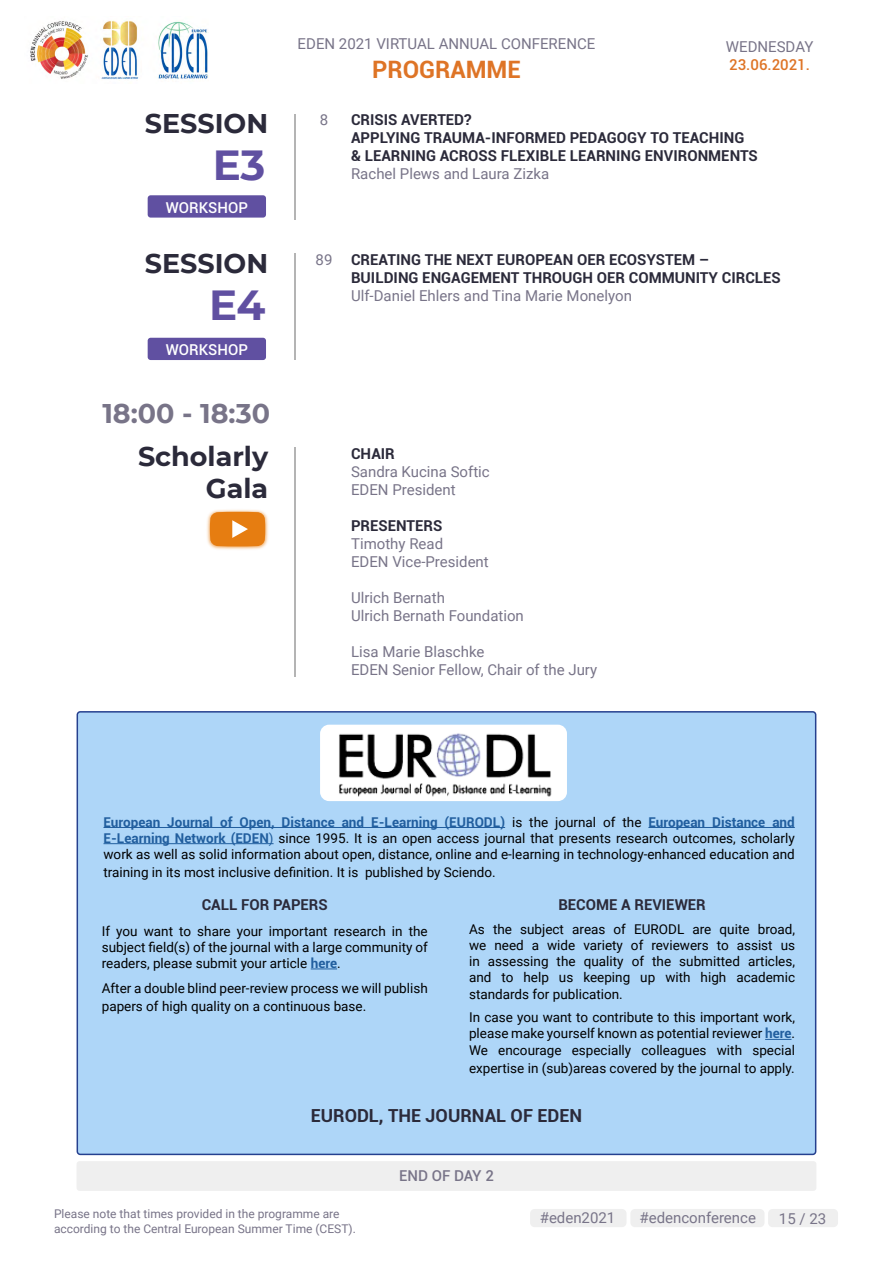
<style>
.page{position:relative;width:893px;height:1263px;background:#fff}
.page>*{position:absolute;margin:0;border:0;box-sizing:border-box;transform-origin:0 0}
.t1{font:700 42px "Montserrat";color:#6050a1}
.t2{font:700 27px/32.4px "Montserrat";color:#2b2a3a;text-align:right}
.t3{font:700 27px "Montserrat";color:#787488}
.t4{font:700 24px "Roboto";color:#de7426}
.t5{font:700 18px "Roboto";color:#2b2a3a}
.t6{font:15px/18px "Roboto";color:#787488}
.t7{font:700 15px/18px "Roboto";color:#2b2a3a}
.t8{font:500 15px "Roboto";color:#fff}
.t9{font:500 15px "Roboto";color:#de7426}
.t10{font:500 15px "Roboto";color:#787488}
.t11{font:13.5px/16.2px "Roboto";color:#000;text-align:justify}
.t12{font:12px/14.4px "Roboto";color:#787488}
.s1{font-weight:700;color:#215e9e}
.s2{color:#215e9e}
</style>
<div class="page">
<img style="left:30px;top:20px;width:179px;height:61px">
<div style="left:768px;top:1209px;width:70px;height:18px;background:#efefef;border-radius:4px"></div>
<div style="left:530px;top:1209px;width:96px;height:18px;background:#efefef;border-radius:4px"></div>
<div style="left:630px;top:1209px;width:134px;height:18px;background:#efefef;border-radius:4px"></div>
<div style="left:77px;top:712px;width:739px;height:442px;background:#aed6f8;border-radius:3px"></div>
<div style="left:77px;top:711px;width:739px;height:444px;border:2px solid #25408f;border-radius:3px"></div>
<hr style="left:294px;top:114px;width:2px;height:105px;background:#b4b4b4">
<hr style="left:294px;top:254px;width:2px;height:106px;background:#b4b4b4">
<div style="left:77px;top:1161px;width:739px;height:30px;background:#efefef;border-radius:3px"></div>
<div style="left:148px;top:195px;width:118px;height:23px;background:#6050a1;border-radius:3px"></div>
<div style="left:148px;top:338px;width:118px;height:22px;background:#6050a1;border-radius:3px"></div>
<hr style="left:294px;top:447px;width:2px;height:230px;background:#b4b4b4">
<img style="left:207px;top:509px;width:62px;height:41px">
<svg style="left:210px;top:512px;width:55px;height:34px;background:#e88927"></svg>
<hr style="left:104px;top:827px;width:401px;height:1px;background:#215e9e">
<hr style="left:648px;top:827px;width:147px;height:1px;background:#215e9e">
<hr style="left:104px;top:843px;width:170px;height:1px;background:#215e9e">
<svg style="left:311px;top:968px;width:26px;height:1px"></svg>
<svg style="left:765px;top:1039px;width:26px;height:1px"></svg>
<div style="left:320px;top:725px;width:247px;height:76px;background:#fff;border-radius:9px"></div>
<img style="left:333px;top:724px;width:219px;height:73px">
<h2 class="t2" style="left:145px;top:106px;width:125px">SESSION</h2>
<h1 class="t1" style="left:213px;top:135px;width:54px">E3</h1>
<p class="t8" style="left:166px;top:197px;width:84px">WORKSHOP</p>
<h2 class="t2" style="left:145px;top:246px;width:125px">SESSION</h2>
<h1 class="t1" style="left:209px;top:275px;width:58px">E4</h1>
<p class="t8" style="left:166px;top:339px;width:84px">WORKSHOP</p>
<h2 class="t3" style="left:102px;top:394px;width:169px">18:00 - 18:30</h2>
<p class="t6" style="left:298px;top:34px;width:299px">EDEN 2021 VIRTUAL ANNUAL CONFERENCE</p>
<h3 class="t4" style="left:372px;top:52px;width:150px">PROGRAMME</h3>
<p class="t6" style="left:726px;top:37px;width:89px">WEDNESDAY</p>
<p class="t9" style="left:729px;top:54px;width:82px">23.06.2021.</p>
<p class="t6" style="left:320px;top:110px;width:10px">8</p>
<p class="t7" style="left:351px;top:110px;width:408px">CRISIS AVERTED?<br>APPLYING TRAUMA-INFORMED PEDAGOGY TO TEACHING &amp; LEARNING ACROSS FLEXIBLE LEARNING ENVIRONMENTS</p>
<p class="t6" style="left:351px;top:164px;width:200px">Rachel Plews and Laura Zizka</p>
<p class="t6" style="left:316px;top:250px;width:18px">89</p>
<p class="t7" style="left:351px;top:250px;width:431px">CREATING THE NEXT EUROPEAN OER ECOSYSTEM –<br>BUILDING ENGAGEMENT THROUGH OER COMMUNITY CIRCLES</p>
<p class="t6" style="left:351px;top:286px;width:282px">Ulf-Daniel Ehlers and Tina Marie Monelyon</p>
<h2 class="t2" style="left:138px;top:439px;width:132px">Scholarly<br>Gala</h2>
<p class="t7" style="left:351px;top:444px;width:45px">CHAIR</p>
<p class="t6" style="left:351px;top:462px;width:140px">Sandra Kucina Softic<br>EDEN President</p>
<p class="t7" style="left:351px;top:516px;width:93px">PRESENTERS</p>
<p class="t6" style="left:351px;top:534px;width:139px">Timothy Read<br>EDEN Vice-President</p>
<p class="t6" style="left:351px;top:588px;width:174px">Ulrich Bernath<br>Ulrich Bernath Foundation</p>
<p class="t6" style="left:351px;top:642px;width:248px">Lisa Marie Blaschke<br>EDEN Senior Fellow, Chair of the Jury</p>
<p class="t11" style="left:104px;top:813px;width:693px"><span class="s1">European Journal of Open, Distance and E-Learning (EURODL)</span> is the journal of the <span class="s1">European Distance and E-Learning Network (EDEN</span><span class="s2">)</span> since 1995. It is an open access journal that presents research outcomes, scholarly work as well as solid information about open, distance, online and e-learning in technology-enhanced education and</p>
<p class="t11" style="left:104px;top:863px;width:394px">training in its most inclusive definition. It is published by Sciendo.</p>
<p class="t7" style="left:202px;top:895px;width:127px">CALL FOR PAPERS</p>
<p class="t11" style="left:102px;top:922px;width:327px">If you want to share your important research in the subject field(s) of the journal with a large community of readers, please submit your article <span class="s1">here</span>.</p>
<p class="t11" style="left:102px;top:979px;width:327px;line-height:18px">After a double blind peer-review process we will publish papers of high quality on a continuous base.</p>
<p class="t7" style="left:558px;top:895px;width:149px">BECOME A REVIEWER</p>
<p class="t11" style="left:469px;top:920px;width:327px">As the subject areas of EURODL are quite broad, we need a wide variety of reviewers to assist us in assessing the quality of the submitted articles, and to help us keeping up with high academic standards for publication.</p>
<p class="t11" style="left:469px;top:1009px;width:327px">In case you want to contribute to this important work, please make yourself known as potential reviewer <span class="s1">here</span>.<br>We encourage especially colleagues with special</p>
<p class="t11" style="left:469px;top:1059px;width:327px">expertise in (sub)areas covered by the journal to apply.</p>
<h3 class="t5" style="left:311px;top:1103px;width:273px">EURODL, THE JOURNAL OF EDEN</h3>
<p class="t12" style="left:54px;top:1206px;width:303px">Please note that times provided in the programme are according to the Central European Summer Time (CEST).</p>
<p class="t10" style="left:399px;top:1164px;width:96px">END OF DAY 2</p>
<p class="t6" style="left:540px;top:1208px;width:77px">#eden2021</p>
<p class="t6" style="left:639px;top:1208px;width:118px">#edenconference</p>
<p class="t6" style="left:779px;top:1208px;width:49px">15 / 23</p>
</div>
